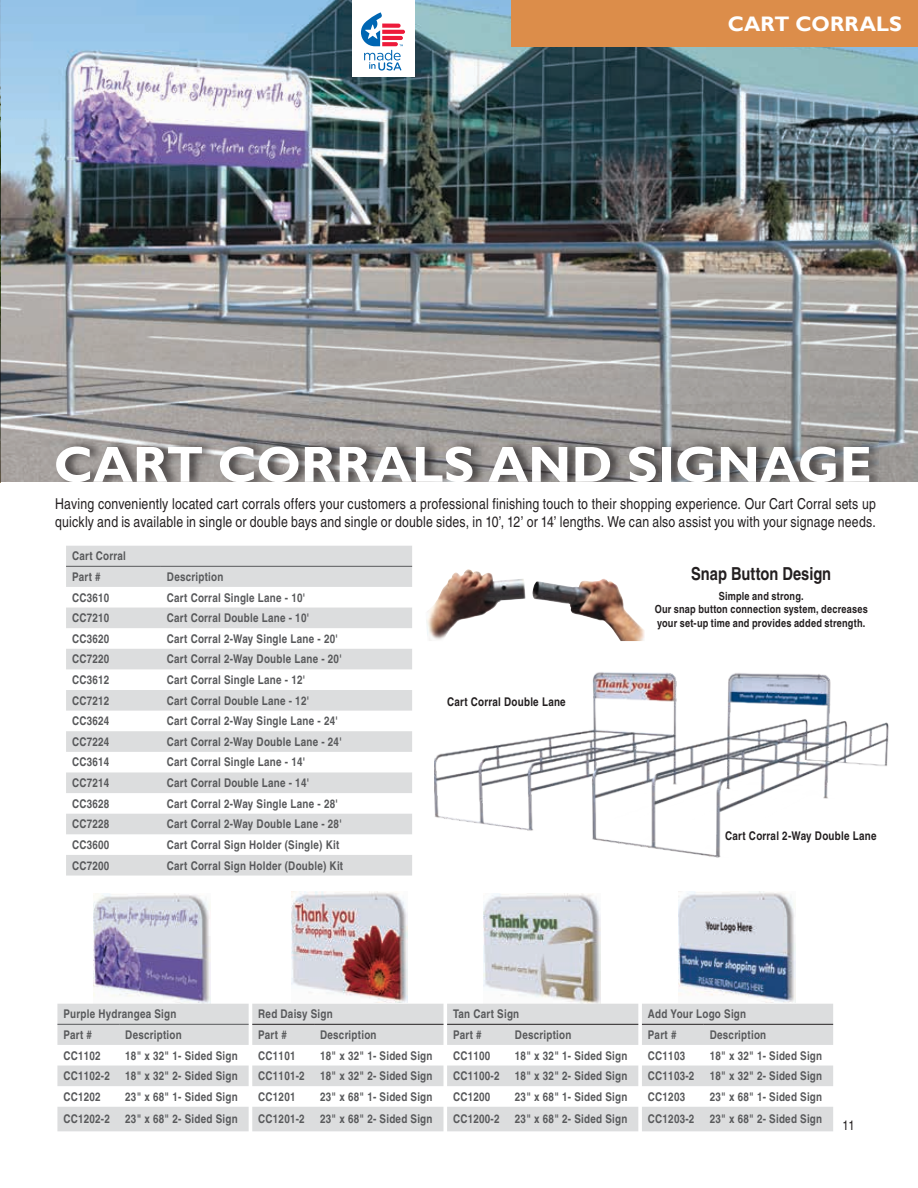
<style>
.page{position:relative;width:918px;height:1188px;background:#fff}
.page>*{position:absolute;margin:0;border:0;box-sizing:border-box;transform-origin:0 0}
.t1{font:700 51px "Gill Sans";color:#fff}
.t2{font:700 21px "Gill Sans";letter-spacing:.005em;color:#fff}
.t3{font:700 17.85px "Nimbus San Con L";color:#231f20}
.t4{font:15px/18px "Nimbus San Con L";letter-spacing:.015em;color:#231f20}
.t5{font:13.5px "Nimbus San Con L";color:#231f20}
.t6{font:700 12px/20.5px "Nimbus San Con L";letter-spacing:.02em;color:#58595b}
.t7{font:700 12px "Nimbus San Con L";letter-spacing:.02em;color:#231f20}
.t8{font:700 11.25px/13.4px "Nimbus San Con L";letter-spacing:.015em;color:#231f20;text-align:center}
</style>
<div class="page">
<img style="left:1px;top:0;width:917px;height:482px">
<div style="left:55px;top:439px;width:828px;height:51px;background:#231f20;opacity:.75"></div>
<div style="left:1px;top:482px;width:917px;height:27px;background:#fff"></div>
<img style="left:426px;top:569px;width:219px;height:72px">
<div style="left:512px;top:0;width:406px;height:47px;background:#dc8d4a"></div>
<div style="left:352px;top:0;width:63px;height:77px;background:#fff"></div>
<svg style="left:361px;top:12px;width:44px;height:59px"></svg>
<img style="left:434px;top:672px;width:455px;height:186px">
<img style="left:94px;top:893px;width:117px;height:111px">
<img style="left:291px;top:892px;width:117px;height:111px">
<img style="left:484px;top:893px;width:116px;height:111px">
<svg style="left:66px;top:546px;width:346px;height:330px;fill:#dcddde"></svg>
<hr style="left:66px;top:566px;width:95px;height:1px;background:#58595b">
<hr style="left:161px;top:566px;width:251px;height:1px;background:#58595b">
<svg style="left:57px;top:1004px;width:776px;height:127px"></svg>
<hr style="left:642px;top:1024px;width:62px;height:1px;background:#231f20">
<hr style="left:704px;top:1024px;width:129px;height:1px;background:#231f20">
<img style="left:678px;top:892px;width:117px;height:111px">
<h2 class="t2" style="left:728px;top:11px;width:176px">CART CORRALS</h2>
<h1 class="t1" style="left:54px;top:434px;width:820px">CART CORRALS AND SIGNAGE</h1>
<p class="t4" style="left:55px;top:494px;width:822px">Having conveniently located cart corrals offers your customers a professional finishing touch to their shopping experience. Our Cart Corral sets up quickly and is available in single or double bays and single or double sides, in 10’, 12’ or 14’ lengths. We can also assist you with your signage needs.</p>
<h3 class="t3" style="left:691px;top:561px;width:142px">Snap Button Design</h3>
<p class="t8" style="left:655px;top:589px;width:215px">Simple and strong.<br>Our snap button connection system, decreases your set-up time and provides added strength.</p>
<p class="t6" style="left:72px;top:545px;width:55px">Cart Corral<br>Part #</p>
<p class="t6" style="left:167px;top:566px;width:58px">Description</p>
<p class="t6" style="left:72px;top:587px;width:39px">CC3610</p>
<p class="t6" style="left:167px;top:587px;width:140px">Cart Corral Single Lane - 10'</p>
<p class="t6" style="left:72px;top:607px;width:39px">CC7210</p>
<p class="t6" style="left:167px;top:607px;width:144px">Cart Corral Double Lane - 10'</p>
<p class="t6" style="left:72px;top:628px;width:39px">CC3620</p>
<p class="t6" style="left:167px;top:628px;width:172px">Cart Corral 2-Way Single Lane - 20'</p>
<p class="t6" style="left:72px;top:648px;width:39px">CC7220</p>
<p class="t6" style="left:167px;top:648px;width:176px">Cart Corral 2-Way Double Lane - 20'</p>
<p class="t6" style="left:72px;top:669px;width:39px">CC3612</p>
<p class="t6" style="left:167px;top:669px;width:140px">Cart Corral Single Lane - 12'</p>
<p class="t6" style="left:72px;top:690px;width:39px">CC7212</p>
<p class="t6" style="left:167px;top:690px;width:144px">Cart Corral Double Lane - 12'</p>
<p class="t6" style="left:72px;top:710px;width:39px">CC3624</p>
<p class="t6" style="left:167px;top:710px;width:172px">Cart Corral 2-Way Single Lane - 24'</p>
<p class="t6" style="left:72px;top:731px;width:39px">CC7224</p>
<p class="t6" style="left:167px;top:731px;width:176px">Cart Corral 2-Way Double Lane - 24'</p>
<p class="t6" style="left:72px;top:751px;width:39px">CC3614</p>
<p class="t6" style="left:167px;top:751px;width:140px">Cart Corral Single Lane - 14'</p>
<p class="t6" style="left:72px;top:772px;width:39px">CC7214</p>
<p class="t6" style="left:167px;top:772px;width:144px">Cart Corral Double Lane - 14'</p>
<p class="t6" style="left:72px;top:793px;width:39px">CC3628</p>
<p class="t6" style="left:167px;top:793px;width:172px">Cart Corral 2-Way Single Lane - 28'</p>
<p class="t6" style="left:72px;top:813px;width:39px">CC7228</p>
<p class="t6" style="left:167px;top:813px;width:176px">Cart Corral 2-Way Double Lane - 28'</p>
<p class="t6" style="left:72px;top:834px;width:39px">CC3600</p>
<p class="t6" style="left:167px;top:834px;width:174px">Cart Corral Sign Holder (Single) Kit</p>
<p class="t6" style="left:72px;top:855px;width:39px">CC7200</p>
<p class="t6" style="left:167px;top:855px;width:178px">Cart Corral Sign Holder (Double) Kit</p>
<p class="t7" style="left:447px;top:692px;width:120px">Cart Corral Double Lane</p>
<p class="t7" style="left:725px;top:827px;width:153px">Cart Corral 2-Way Double Lane</p>
<p class="t6" style="left:63px;top:1003px;width:115px">Purple Hydrangea Sign<br>Part #</p>
<p class="t6" style="left:125px;top:1024px;width:58px">Description</p>
<p class="t6" style="left:258px;top:1003px;width:76px">Red Daisy Sign<br>Part #</p>
<p class="t6" style="left:320px;top:1024px;width:58px">Description</p>
<p class="t6" style="left:453px;top:1003px;width:68px">Tan Cart Sign<br>Part #</p>
<p class="t6" style="left:515px;top:1024px;width:58px">Description</p>
<p class="t6" style="left:648px;top:1003px;width:100px">Add Your Logo Sign<br>Part #</p>
<p class="t6" style="left:710px;top:1024px;width:58px">Description</p>
<p class="t6" style="left:63px;top:1045px;width:39px">CC1102</p>
<p class="t6" style="left:125px;top:1045px;width:114px">18" x 32" 1- Sided Sign</p>
<p class="t6" style="left:63px;top:1065px;width:48px">CC1102-2</p>
<p class="t6" style="left:125px;top:1065px;width:114px">18" x 32" 2- Sided Sign</p>
<p class="t6" style="left:63px;top:1086px;width:39px">CC1202</p>
<p class="t6" style="left:125px;top:1086px;width:114px">23" x 68" 1- Sided Sign</p>
<p class="t6" style="left:63px;top:1108px;width:48px">CC1202-2</p>
<p class="t6" style="left:125px;top:1108px;width:114px">23" x 68" 2- Sided Sign</p>
<p class="t6" style="left:258px;top:1045px;width:39px">CC1101</p>
<p class="t6" style="left:320px;top:1045px;width:114px">18" x 32" 1- Sided Sign</p>
<p class="t6" style="left:258px;top:1065px;width:48px">CC1101-2</p>
<p class="t6" style="left:320px;top:1065px;width:114px">18" x 32" 2- Sided Sign</p>
<p class="t6" style="left:258px;top:1086px;width:39px">CC1201</p>
<p class="t6" style="left:320px;top:1086px;width:114px">23" x 68" 1- Sided Sign</p>
<p class="t6" style="left:258px;top:1108px;width:48px">CC1201-2</p>
<p class="t6" style="left:320px;top:1108px;width:114px">23" x 68" 2- Sided Sign</p>
<p class="t6" style="left:453px;top:1045px;width:39px">CC1100</p>
<p class="t6" style="left:515px;top:1045px;width:114px">18" x 32" 1- Sided Sign</p>
<p class="t6" style="left:453px;top:1065px;width:48px">CC1100-2</p>
<p class="t6" style="left:515px;top:1065px;width:114px">18" x 32" 2- Sided Sign</p>
<p class="t6" style="left:453px;top:1086px;width:39px">CC1200</p>
<p class="t6" style="left:515px;top:1086px;width:114px">23" x 68" 1- Sided Sign</p>
<p class="t6" style="left:453px;top:1108px;width:48px">CC1200-2</p>
<p class="t6" style="left:515px;top:1108px;width:114px">23" x 68" 2- Sided Sign</p>
<p class="t6" style="left:648px;top:1045px;width:39px">CC1103</p>
<p class="t6" style="left:710px;top:1045px;width:114px">18" x 32" 1- Sided Sign</p>
<p class="t6" style="left:648px;top:1065px;width:48px">CC1103-2</p>
<p class="t6" style="left:710px;top:1065px;width:114px">18" x 32" 2- Sided Sign</p>
<p class="t6" style="left:648px;top:1086px;width:39px">CC1203</p>
<p class="t6" style="left:710px;top:1086px;width:114px">23" x 68" 1- Sided Sign</p>
<p class="t6" style="left:648px;top:1108px;width:48px">CC1203-2</p>
<p class="t6" style="left:710px;top:1108px;width:114px">23" x 68" 2- Sided Sign</p>
<p class="t5" style="left:842px;top:1115px;width:14px">11</p>
</div>
